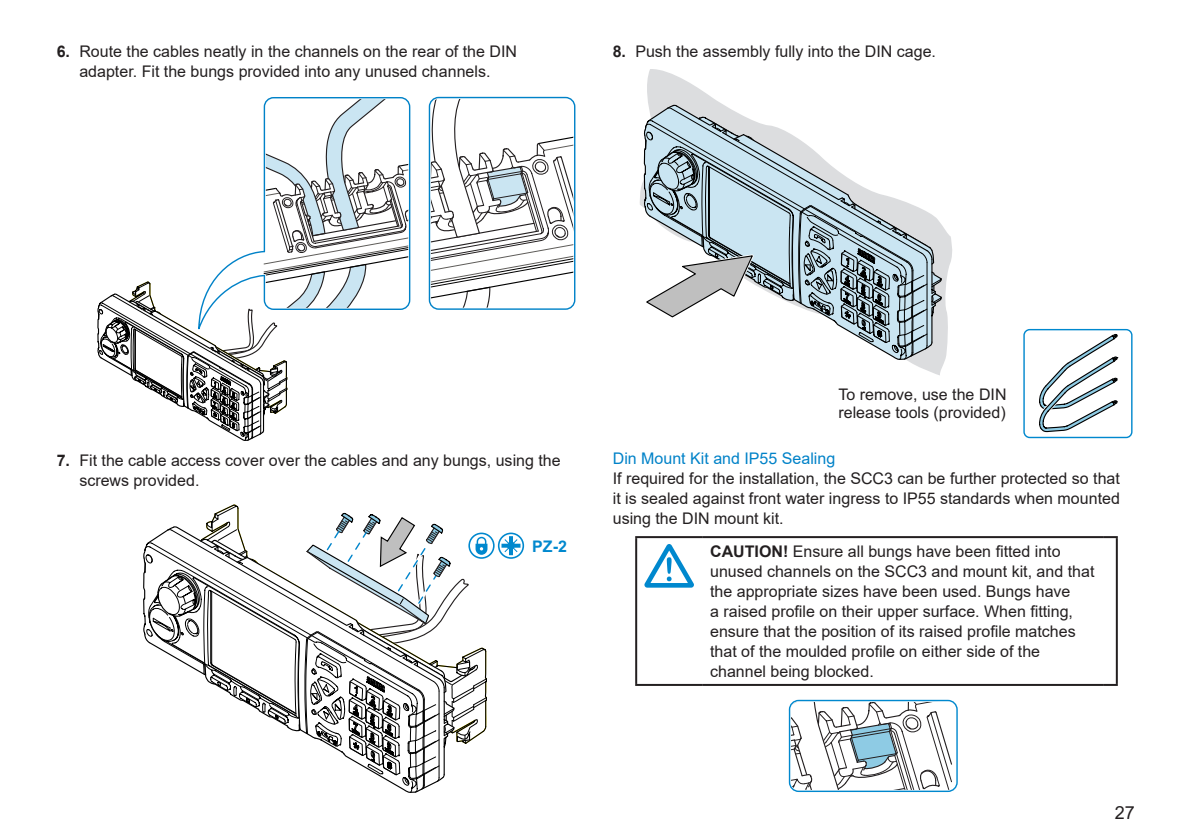
<style>
.page{position:relative;width:1191px;height:840px;background:#fff}
.page>*{position:absolute;margin:0;border:0;box-sizing:border-box;transform-origin:0 0}
.t1{font:18px "Arial";color:#231f20}
.Body{font:16px/20px "Arial";color:#231f20}
.Heading4{font:16px "Arial";color:#0082c8}
.t2{font:700 16px "Arial";color:#0088ce}
.s1{font-weight:700}
</style>
<div class="page">
<svg style="left:97px;top:97px;width:314px;height:344px"></svg>
<svg style="left:432px;top:100px;width:140px;height:206px"></svg>
<div style="left:428px;top:96px;width:148px;height:214px;border:3px solid #fff;border-radius:9px"></div>
<div style="left:429px;top:97px;width:146px;height:212px;border:1px solid #0082c8;border-radius:9px"></div>
<svg style="left:143px;top:504px;width:382px;height:288px"></svg>
<svg style="left:640px;top:189px;width:312px;height:186px"></svg>
<svg style="left:647px;top:69px;width:104px;height:51px"></svg>
<svg style="left:641px;top:120px;width:301px;height:241px"></svg>
<svg style="left:1039px;top:334px;width:79px;height:98px"></svg>
<div style="left:1023px;top:329px;width:109px;height:109px;border:1px solid #0088ce;border-radius:6px"></div>
<svg style="left:1103px;top:536px;width:14px;height:2px"></svg>
<hr style="left:1115px;top:538px;width:2px;height:145px;background:#231f20">
<hr style="left:635px;top:536px;width:67px;height:2px;background:#231f20">
<hr style="left:635px;top:538px;width:2px;height:145px;background:#231f20">
<hr style="left:702px;top:536px;width:401px;height:2px;background:#231f20">
<hr style="left:635px;top:683px;width:67px;height:2px;background:#231f20">
<hr style="left:702px;top:683px;width:401px;height:2px;background:#231f20">
<svg style="left:1103px;top:683px;width:14px;height:2px"></svg>
<svg style="left:644px;top:544px;width:50px;height:43px"></svg>
<svg style="left:792px;top:702px;width:161px;height:86px"></svg>
<div style="left:788px;top:698px;width:170px;height:94px;border:3px solid #fff;border-radius:9px"></div>
<div style="left:789px;top:699px;width:168px;height:92px;border:1px solid #0088ce;border-radius:9px"></div>
<p class="Body" style="left:57px;top:41px;width:462px;text-align:center"><span class="s1">6.</span> Route the cables neatly in the channels on the rear of the DIN adapter. Fit the bungs provided into any unused channels.</p>
<p class="Body" style="left:612px;top:41px;width:325px"><span class="s1">8.</span> Push the assembly fully into the DIN cage.</p>
<p class="Body" style="left:79px;top:450px;width:483px;text-indent:-23px"><span class="s1">7.</span> Fit the cable access cover over the cables and any bungs, using the screws provided.</p>
<p class="t2" style="left:532px;top:536px;width:36px">PZ-2</p>
<p class="Body" style="left:838px;top:387px;width:170px;line-height:17.8px">To remove, use the DIN release tools (provided)</p>
<p class="Heading4" style="left:613px;top:447px;width:224px">Din Mount Kit and IP55 Sealing</p>
<p class="Body" style="left:613px;top:468px;width:508px;text-align:justify">If required for the installation, the SCC3 can be further protected so that it is sealed against front water ingress to IP55 standards when mounted using the DIN mount kit.</p>
<p class="Body" style="left:710px;top:540px;width:386px"><span class="s1">CAUTION!</span> Ensure all bungs have been fitted into unused channels on the SCC3 and mount kit, and that the appropriate sizes have been used. Bungs have<br>a raised profile on their upper surface. When fitting, ensure that the position of its raised profile matches that of the moulded profile on either side of the channel being blocked.</p>
<p class="t1" style="left:1114px;top:799px;width:22px">27</p>
</div>
